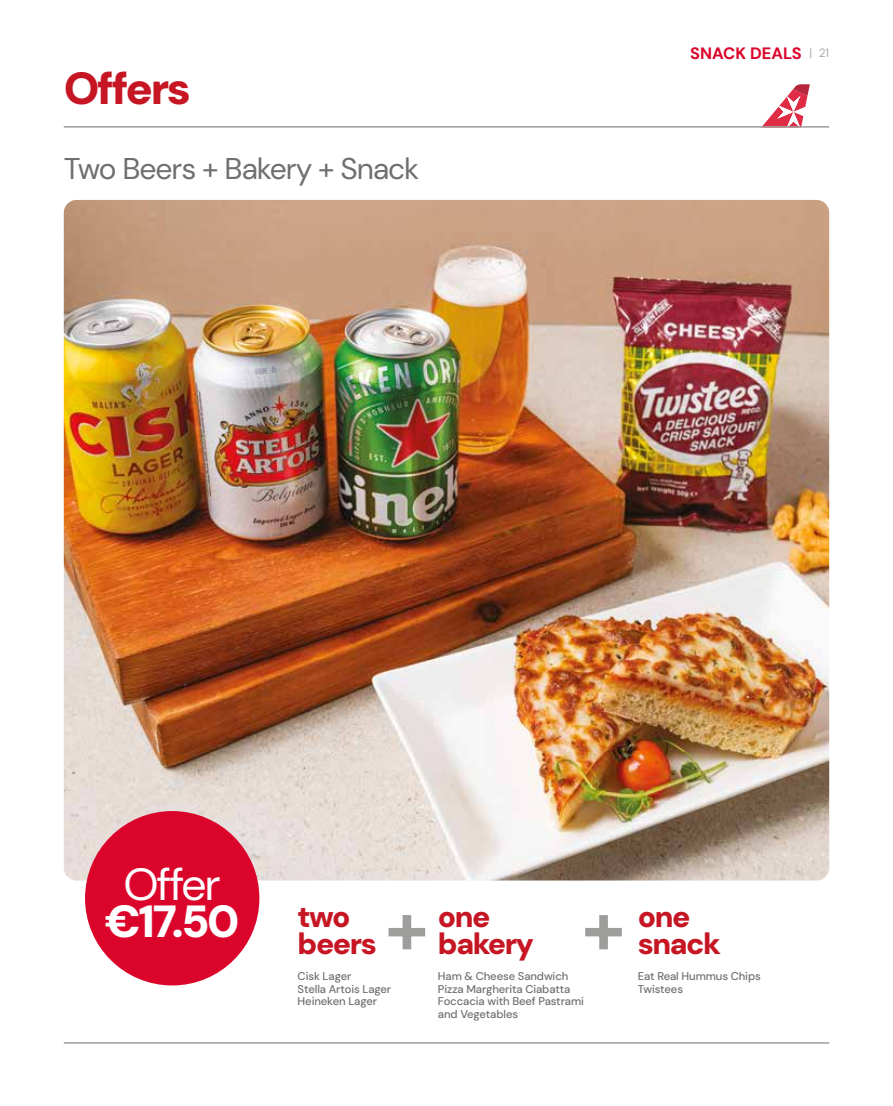
<style>
.page{position:relative;width:893px;height:1106px;background:#fff}
.page>*{position:absolute;margin:0;border:0;box-sizing:border-box;transform-origin:0 0}
.t1{font:900 45px "DM Sans 24 pt";letter-spacing:-.05em;color:#c61624}
.t2{font:900 45px "DM Sans 24 pt";color:#fff}
.t3{font:45px "DM Sans 24 pt";letter-spacing:-.05em;color:#fff}
.t4{font:900 30px/27px "DM Sans 24 pt";letter-spacing:-.05em;color:#c61624}
.t5{font:30px "DM Sans 24 pt";letter-spacing:-.035em;color:#706f6f}
.t6{font:700 16.5px "DM Sans 18 pt";color:#db052c}
.t7{font:500 11.25px/12.8px "DM Sans 18 pt";letter-spacing:-.01em;color:#706f6f}
.s1{font-weight:300;font-size:12px;color:#9d9d9c}
</style>
<div class="page">
<svg style="left:762px;top:84px;width:48px;height:42px"></svg>
<img style="left:64px;top:200px;width:765px;height:680px">
<hr style="left:64px;top:1042px;width:765px;height:1px;background:#9d9d9c">
<svg style="left:389px;top:915px;width:36px;height:34px"></svg>
<svg style="left:585px;top:915px;width:37px;height:34px"></svg>
<div style="left:85px;top:811px;width:174px;height:174px;background:#db052c;border-radius:50%"></div>
<hr style="left:64px;top:126px;width:765px;height:2px;background:#9d9d9c">
<h1 class="t1" style="left:64px;top:60px;width:129px">Offers</h1>
<h2 class="t5" style="left:64px;top:150px;width:357px">Two Beers + Bakery + Snack</h2>
<h3 class="t6" style="left:690px;top:43px;width:140px">SNACK DEALS <span class="s1">| 21</span></h3>
<h1 class="t3" style="left:124px;top:856px;width:99px">Offer</h1>
<h1 class="t2" style="left:105px;top:893px;width:136px">€17.50</h1>
<h2 class="t4" style="left:298px;top:903px;width:81px">two beers</h2>
<p class="t7" style="left:298px;top:969px;width:95px">Cisk Lager<br>Stella Artois Lager<br>Heineken Lager</p>
<h2 class="t4" style="left:438px;top:903px;width:98px">one bakery</h2>
<p class="t7" style="left:438px;top:969px;width:147px">Ham &amp; Cheese Sandwich<br>Pizza Margherita Ciabatta<br>Foccacia with Beef Pastrami and Vegetables</p>
<h2 class="t4" style="left:638px;top:903px;width:85px">one snack</h2>
<p class="t7" style="left:638px;top:969px;width:124px">Eat Real Hummus Chips<br>Twistees</p>
</div>
